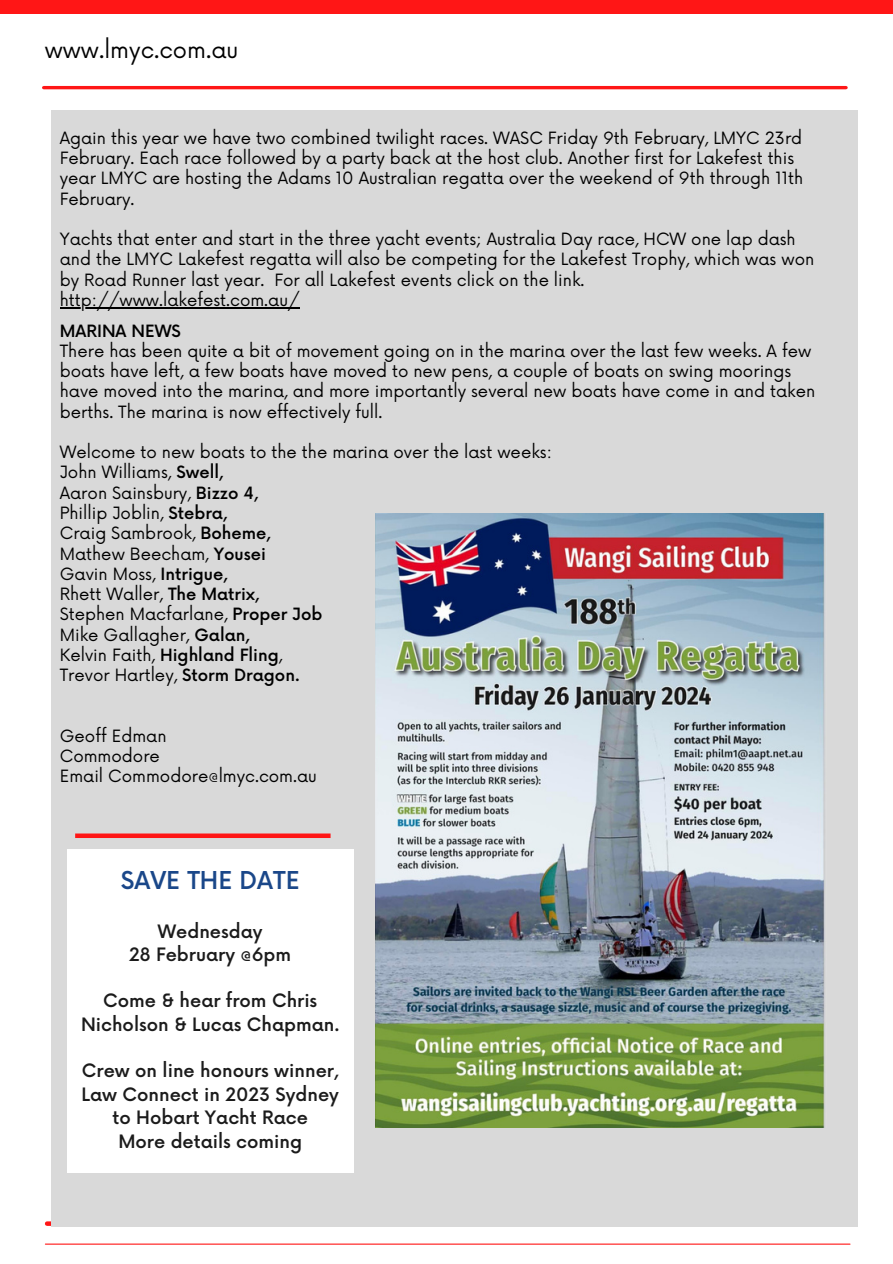
<style>
.page{position:relative;width:893px;height:1264px;background:#fff}
.page>*{position:absolute;margin:0;border:0;box-sizing:border-box;transform-origin:0 0}
.t1{font:500 24px "Now";color:#1a4789}
.t2{font:22.5px "Now";color:#000}
.t3{font:500 18px/23.7px "Now";color:#1b1b1b;text-align:center}
.t4{font:16.5px/20.2px "Now";color:#000}
.t5{font:500 16.5px "Now";color:#000}
.s1{font-weight:500}
</style>
<div class="page">
<div style="left:0;top:0;width:892px;height:14px;background:#ff1616"></div>
<hr style="left:44px;top:86px;width:802px;height:3px;background:#ff1616">
<hr style="left:45px;top:1243px;width:804px;height:1px;background:#ff1616">
<div style="left:51px;top:111px;width:806px;height:1116px;background:#d9d9d9"></div>
<img style="left:376px;top:513px;width:449px;height:613px">
<div style="left:75px;top:833px;width:255px;height:5px;background:#ff1616"></div>
<div style="left:67px;top:849px;width:286px;height:323px;background:#fff"></div>
<hr style="left:60px;top:307px;width:239px;height:1px;background:#000">
<p class="t2" style="left:45px;top:37px;width:195px">www.lmyc.com.au</p>
<p class="t4" style="left:60px;top:129px;width:744px">Again this year we have two combined twilight races. WASC Friday 9th February, LMYC 23rd February. Each race followed by a party back at the host club. Another first for Lakefest this year LMYC are hosting the Adams 10 Australian regatta over the weekend of 9th through 11th February.</p>
<p class="t4" style="left:60px;top:230px;width:756px">Yachts that enter and start in the three yacht events; Australia Day race, HCW one lap dash and the LMYC Lakefest regatta will also be competing for the Lakefest Trophy, which was won by Road Runner last year. For all Lakefest events click on the link.</p>
<h1 class="t4" style="left:60px;top:291px;width:241px">http://www.lakefest.com.au/</h1>
<p class="t5" style="left:60px;top:322px;width:122px">MARINA NEWS</p>
<p class="t4" style="left:60px;top:341px;width:757px">There has been quite a bit of movement going on in the marina over the last few weeks. A few boats have left, a few boats have moved to new pens, a couple of boats on swing moorings have moved into the marina, and more importantly several new boats have come in and taken berths. The marina is now effectively full.</p>
<p class="t4" style="left:60px;top:443px;width:493px">Welcome to new boats to the the marina over the last weeks:</p>
<p class="t4" style="left:60px;top:463px;width:165px">John Williams, <span class="s1">Swell,</span></p>
<p class="t4" style="left:60px;top:483px;width:200px">Aaron Sainsbury, <span class="s1">Bizzo 4,</span></p>
<p class="t4" style="left:60px;top:503px;width:169px">Phillip Joblin, <span class="s1">Stebra,</span></p>
<p class="t4" style="left:60px;top:524px;width:212px">Craig Sambrook, <span class="s1">Boheme,</span></p>
<p class="t4" style="left:60px;top:544px;width:208px">Mathew Beecham, <span class="s1">Yousei</span></p>
<p class="t4" style="left:60px;top:564px;width:169px">Gavin Moss, <span class="s1">Intrigue,</span></p>
<p class="t4" style="left:60px;top:584px;width:201px">Rhett Waller, <span class="s1">The Matrix,</span></p>
<p class="t4" style="left:60px;top:605px;width:264px">Stephen Macfarlane, <span class="s1">Proper Job</span></p>
<p class="t4" style="left:60px;top:625px;width:191px">Mike Gallagher, <span class="s1">Galan,</span></p>
<p class="t4" style="left:60px;top:645px;width:224px">Kelvin Faith, <span class="s1">Highland Fling</span>,</p>
<p class="t4" style="left:60px;top:665px;width:241px">Trevor Hartley, <span class="s1">Storm Dragon.</span></p>
<p class="t4" style="left:60px;top:726px;width:108px">Geoff Edman</p>
<p class="t4" style="left:60px;top:746px;width:102px">Commodore</p>
<p class="t4" style="left:60px;top:767px;width:258px">Email Commodore@lmyc.com.au</p>
<h3 class="t1" style="left:121px;top:867px;width:180px">SAVE THE DATE</h3>
<h3 class="t3" style="left:129px;top:920px;width:163px">Wednesday<br>28 February @6pm</h3>
<h3 class="t3" style="left:81px;top:990px;width:260px">Come &amp; hear from Chris<br>Nicholson &amp; Lucas Chapman.</h3>
<p class="t3" style="left:82px;top:1059px;width:259px">Crew on line honours winner,<br>Law Connect in 2023 Sydney to Hobart Yacht Race<br>More details coming</p>
</div>
